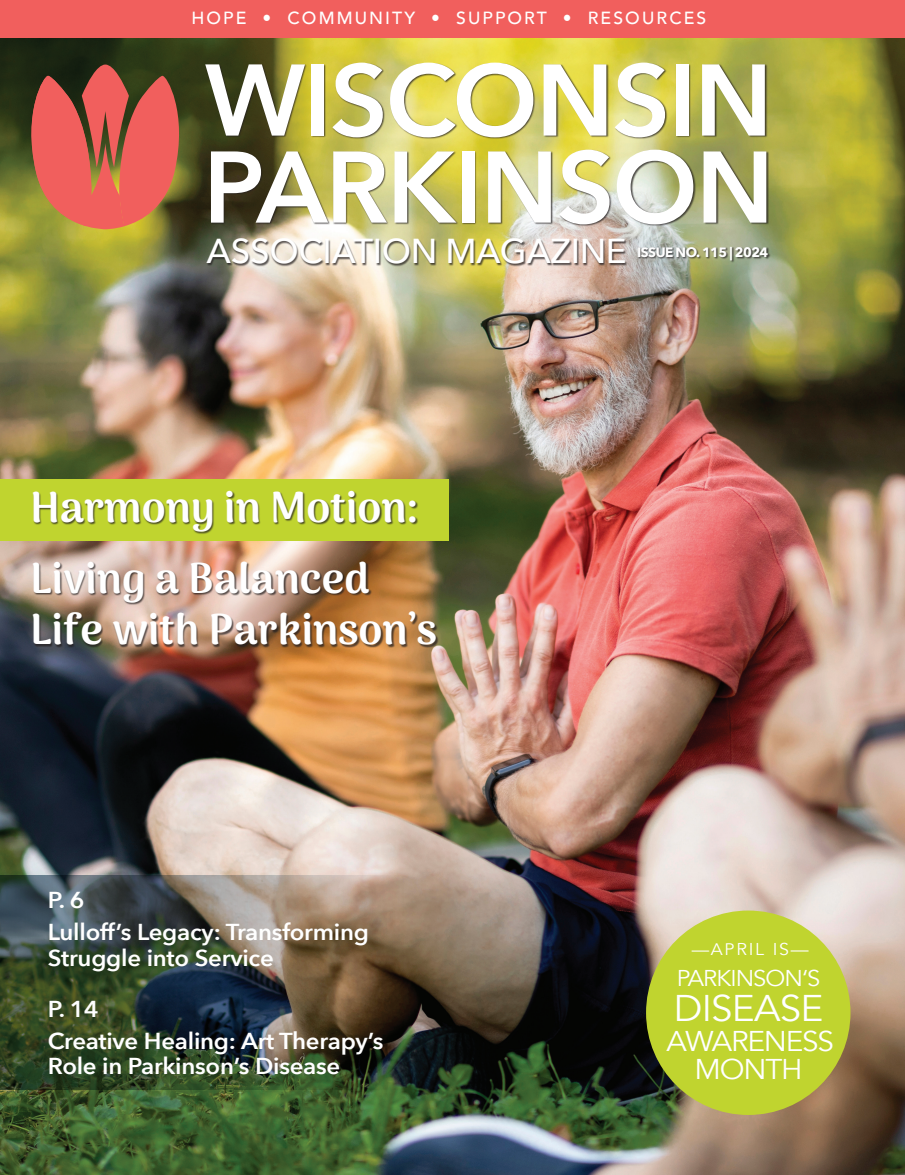
<style>
.page{position:relative;width:905px;height:1175px;background:#fff}
.page>*{position:absolute;margin:0;border:0;box-sizing:border-box;transform-origin:0 0}
.t1{font:600 100.5px "Avenir Next";letter-spacing:-.02em;color:#fff}
.t2{font:900 42.9px/51.4px "Arima Koshi";color:#fff}
.t3{font:37.05px "Avenir";letter-spacing:-.02em;color:#fff;scale:1.04 1}
.t4{font:500 34.5px "Avenir Next";letter-spacing:-.01em;color:#fff}
.t5{font:28.5px "Avenir";letter-spacing:-.04em;color:#fff;scale:1.04 1}
.t6{font:600 23.1px/25.5px "Avenir Next";letter-spacing:-.01em;color:#fff;scale:1.04 1}
.t7{font:22.8px "Avenir";letter-spacing:-.04em;color:#fff;scale:1.04 1}
.t8{font:500 17.55px "Avenir";letter-spacing:.12em;color:#fff}
.t9{font:17.1px "Avenir";color:#fff;scale:1.04 1}
.t10{font:700 13.5px "Avenir Next";letter-spacing:-.04em;color:#fff}
.s1{font-size:16.65px}
</style>
<div class="page">
<img style="left:0;top:38px;width:904px;height:1136px">
<svg style="left:22px;top:65px;width:166px;height:165px;background:#b35c46"></svg>
<div style="left:0;top:0;width:904px;height:38px;background:#f15f5d"></div>
<div style="left:646px;top:910px;width:204px;height:204px;background:#c0d42f;border-radius:50%"></div>
<div style="left:205px;top:63px;width:564px;height:163px;background:#231f20;opacity:.77"></div>
<img style="left:0;top:875px;width:403px;height:214px">
<div style="left:33px;top:561px;width:405px;height:87px;background:#231f20;opacity:.75"></div>
<div style="left:0;top:479px;width:449px;height:62px;background:#c0d42f"></div>
<div style="left:33px;top:491px;width:385px;height:43px;background:#231f20;opacity:.75"></div>
<div style="left:207px;top:239px;width:420px;height:28px;background:#231f20;opacity:.73"></div>
<div style="left:638px;top:247px;width:132px;height:16px;background:#231f20;opacity:.73"></div>
<p class="t8" style="left:191px;top:3px;width:516px">HOPE • COMMUNITY • SUPPORT • RESOURCES</p>
<p class="t1" style="left:205px;top:14px;width:569px">WISCONSIN</p>
<p class="t1" style="left:203px;top:101px;width:572px">PARKINSON</p>
<p class="t4" style="left:207px;top:222px;width:421px">ASSOCIATION MAGAZINE</p>
<p class="t10" style="left:637px;top:241px;width:133px">ISSUE NO. 115 | 2024</p>
<p class="t2" style="left:30px;top:482px;width:390px">Harmony in Motion:</p>
<p class="t2" style="left:30px;top:552px;width:408px">Living a Balanced<br>Life with Parkinson’s</p>
<p class="t6" style="left:48px;top:886px;width:37px">P. 6</p>
<p class="t6" style="left:48px;top:918px;width:310px">Lulloff’s Legacy: Transforming<br>Struggle into Service</p>
<p class="t6" style="left:48px;top:995px;width:51px">P. 14</p>
<p class="t6" style="left:48px;top:1027px;width:324px">Creative Healing: Art Therapy’s<br>Role in Parkinson’s Disease</p>
<p class="t9" style="left:691px;top:938px;width:114px"><span class="s1">—AP</span>RIL IS—</p>
<p class="t7" style="left:676px;top:964px;width:140px">PARKINSON‘S</p>
<p class="t3" style="left:674px;top:986px;width:145px">DISEASE</p>
<p class="t5" style="left:694px;top:1052px;width:105px">MONTH</p>
<p class="t5" style="left:666px;top:1024px;width:163px">AWARENESS</p>
</div>
